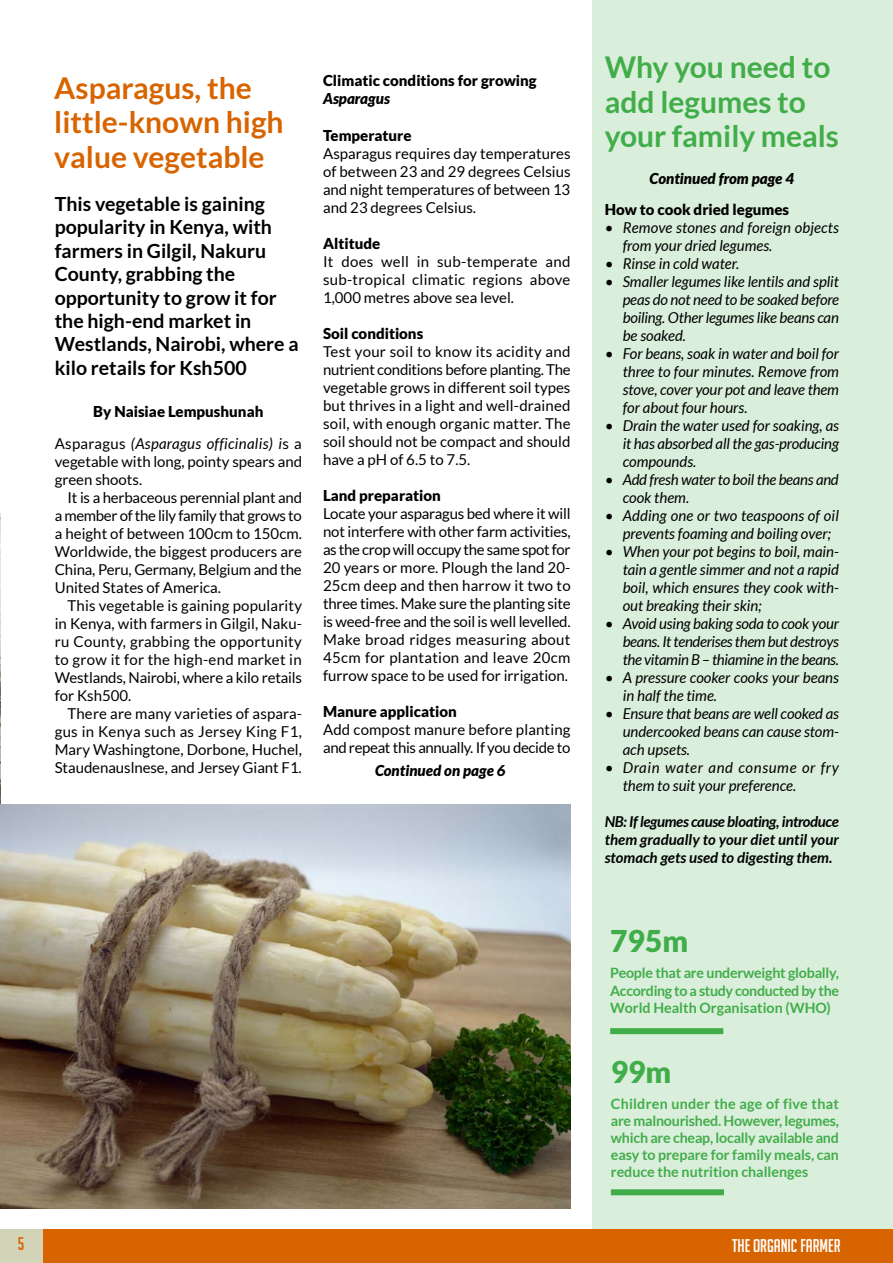
<style>
.page{position:relative;width:893px;height:1263px;background:#fff}
.page>*{position:absolute;margin:0;border:0;box-sizing:border-box;transform-origin:0 0}
.t1{font:700 30px/34.5px "Lato";color:#d86400}
.t2{font:700 30px/34.5px "Lato";color:#41ad49}
.t3{font:900 30px "Lato";color:#41ad49}
.t4{font:700 19.5px/23.4px "Lato";color:#000}
.t5{font:18px "Big Noodle Titling";color:#fff}
.t6{font:18px "Big Noodle Titling";color:#d86400}
.t7{font:15px/18px "Lato";color:#000;text-align:justify}
.t8{font:italic 15px/18px "Lato";color:#000;text-align:justify}
.t9{font:900 15px "Lato";color:#000}
.t10{font:italic 700 15px/18px "Lato";color:#000;text-align:justify}
.t11{font:15px/18px "Lato";letter-spacing:-.02em;color:#000}
.t12{font:italic 900 15px "Lato";color:#000}
.t13{font:italic 15px/18px "Lato";letter-spacing:-.02em;color:#000}
.t14{font:700 14.25px/17.1px "Lato";color:#41ad49;text-align:justify}
.s1{font-style:italic}
.s2{font-style:normal}
</style>
<div class="page">
<div style="left:0;top:1229px;width:893px;height:34px;background:#d86400"></div>
<div style="left:0;top:1229px;width:43px;height:34px;background:#d2d3b7"></div>
<div style="left:592px;top:0;width:301px;height:1229px;background:#d9eedb"></div>
<div style="left:610px;top:1028px;width:113px;height:6px;background:#41ad49"></div>
<div style="left:611px;top:1189px;width:113px;height:6px;background:#41ad49"></div>
<img style="left:0;top:513px;width:1px;height:292px">
<img style="left:1px;top:805px;width:570px;height:404px">
<h1 class="t1" style="left:54px;top:70px;width:231px">Asparagus, the little-known high value vegetable</h1>
<h2 class="t4" style="left:55px;top:192px;width:245px">This vegetable is gaining popularity in Kenya, with farmers in Gilgil, Nakuru<br>County, grabbing the opportunity to grow it for the high-end market in<br>Westlands, Nairobi, where a kilo retails for Ksh500</h2>
<p class="t9" style="left:93px;top:403px;width:172px">By Naisiae Lempushunah</p>
<p class="t7" style="left:55px;top:434px;width:249px">Asparagus <span class="s1">(Asparagus officinalis) i</span>s a vegetable with long, pointy spears and green shoots.</p>
<p class="t7" style="left:55px;top:488px;width:249px;text-indent:13px">It is a herbaceous perennial plant and a member of the lily family that grows to a height of between 100cm to 150cm.<br>Worldwide, the biggest producers are China, Peru, Germany, Belgium and the United States of America.</p>
<p class="t7" style="left:55px;top:596px;width:249px;text-indent:13px">This vegetable is gaining popularity in Kenya, with farmers in Gilgil, Naku&shy;ru County, grabbing the opportunity to grow it for the high-end market in Westlands, Nairobi, where a kilo retails for Ksh500.</p>
<p class="t7" style="left:55px;top:704px;width:249px;text-indent:13px">There are many varieties of aspara&shy;gus in Kenya such as Jersey King F1, Mary Washingtone, Dorbone, Huchel, Staudenauslnese, and Jersey Giant F1.</p>
<p class="t9" style="left:323px;top:72px;width:215px">Climatic conditions for growing</p>
<p class="t12" style="left:323px;top:90px;width:68px">Asparagus</p>
<p class="t9" style="left:323px;top:126px;width:90px">Temperature</p>
<p class="t7" style="left:323px;top:144px;width:249px">Asparagus requires day temperatures of between 23 and 29 degrees Celsius and night temperatures of between 13 and 23 degrees Celsius.</p>
<p class="t9" style="left:323px;top:234px;width:59px">Altitude</p>
<p class="t7" style="left:323px;top:252px;width:249px">It does well in sub-temperate and sub-tropical climatic regions above 1,000 metres above sea level.</p>
<p class="t9" style="left:323px;top:324px;width:102px">Soil conditions</p>
<p class="t7" style="left:323px;top:342px;width:249px">Test your soil to know its acidity and nutrient conditions before planting. The vegetable grows in different soil types but thrives in a light and well-drained soil, with enough organic matter. The soil should not be compact and should have a pH of 6.5 to 7.5.</p>
<p class="t9" style="left:323px;top:486px;width:119px">Land preparation</p>
<p class="t7" style="left:323px;top:504px;width:249px">Locate your asparagus bed where it will not interfere with other farm activities, as the crop will occupy the same spot for 20 years or more. Plough the land 20- 25cm deep and then harrow it two to three times. Make sure the planting site is weed-free and the soil is well levelled.<br>Make broad ridges measuring about 45cm for plantation and leave 20cm furrow space to be used for irrigation.</p>
<p class="t9" style="left:323px;top:702px;width:135px">Manure application</p>
<p class="t11" style="left:323px;top:720px;width:249px">Add compost manure before planting and repeat this annually. If you decide to</p>
<p class="t12" style="left:375px;top:762px;width:132px">Continued on page 6</p>
<h1 class="t2" style="left:605px;top:50px;width:236px">Why you need to add legumes to your family meals</h1>
<p class="t12" style="left:649px;top:169px;width:146px">Continued from page 4</p>
<p class="t9" style="left:605px;top:200px;width:186px">How to cook dried legumes</p>
<p class="t8" style="left:623px;top:219px;width:218px;text-indent:-18px"><span class="s2">•</span> Remove stones and foreign objects from your dried legumes.</p>
<p class="t8" style="left:605px;top:255px;width:136px">• Rinse in cold water.</p>
<p class="t8" style="left:623px;top:273px;width:218px;text-indent:-18px">• Smaller legumes like lentils and split peas do not need to be soaked before boiling. Other legumes like beans can be soaked.</p>
<p class="t8" style="left:623px;top:345px;width:218px;text-indent:-18px">• For beans, soak in water and boil for three to four minutes. Remove from stove, cover your pot and leave them for about four hours.</p>
<p class="t8" style="left:623px;top:417px;width:218px;text-indent:-18px">• Drain the water used for soaking, as it has absorbed all the gas-producing compounds.</p>
<p class="t13" style="left:623px;top:471px;width:218px;text-indent:-18px">• Add fresh water to boil the beans and cook them.</p>
<p class="t8" style="left:623px;top:507px;width:218px;text-indent:-18px">• Adding one or two teaspoons of oil prevents foaming and boiling over;</p>
<p class="t8" style="left:623px;top:543px;width:218px;text-indent:-18px">• When your pot begins to boil, main&shy;tain a gentle simmer and not a rapid boil, which ensures they cook with&shy;out breaking their skin;</p>
<p class="t8" style="left:623px;top:615px;width:218px;text-indent:-18px">• Avoid using baking soda to cook your beans. It tenderises them but destroys the vitamin B – thiamine in the beans.</p>
<p class="t8" style="left:623px;top:669px;width:218px;text-indent:-18px">• A pressure cooker cooks your beans in half the time.</p>
<p class="t8" style="left:623px;top:705px;width:218px;text-indent:-18px">• Ensure that beans are well cooked as undercooked beans can cause stom&shy;ach upsets.</p>
<p class="t8" style="left:623px;top:759px;width:218px;text-indent:-18px">• Drain water and consume or fry them to suit your preference.</p>
<p class="t10" style="left:605px;top:813px;width:236px">NB: If legumes cause bloating, introduce them gradually to your diet until your stomach gets used to digesting them.</p>
<h1 class="t3" style="left:610px;top:923px;width:80px">795m</h1>
<p class="t14" style="left:610px;top:964px;width:230px">People that are underweight globally, According to a study conducted by the World Health Organisation (WHO)</p>
<h1 class="t3" style="left:611px;top:1054px;width:62px">99m</h1>
<p class="t14" style="left:611px;top:1095px;width:230px">Children under the age of five that are malnourished. However, legumes, which are cheap, locally available and easy to prepare for family meals, can reduce the nutrition challenges</p>
<p class="t6" style="left:18px;top:1234px;width:8px">5</p>
<p class="t5" style="left:732px;top:1235px;width:110px">THE ORGANIC FARMER</p>
</div>
